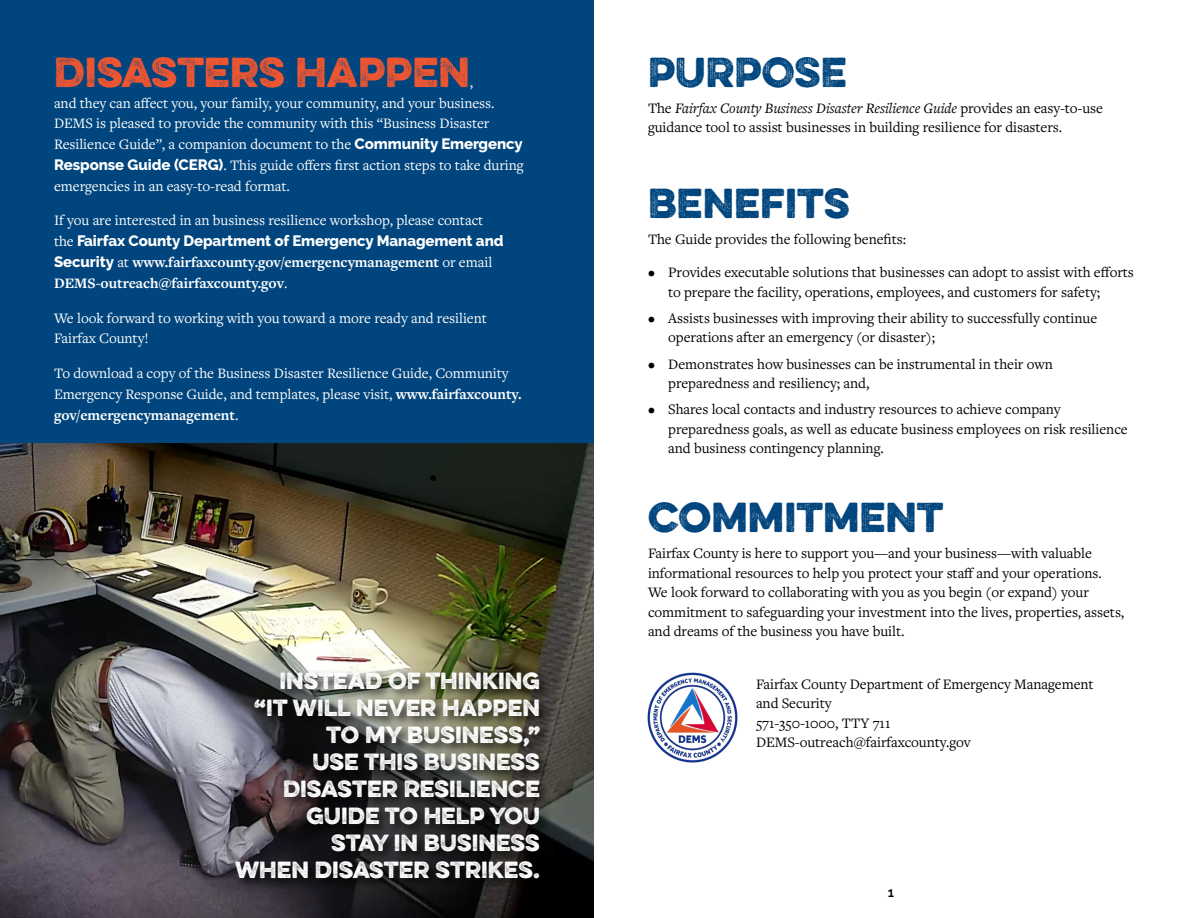
<style>
.page{position:relative;width:1188px;height:918px;background:#fff}
.page>*{position:absolute;margin:0;border:0;box-sizing:border-box;transform-origin:0 0}
.t1{font:700 37.5px "Eveleth";color:#00457d}
.t2{font:37.5px "Eveleth";color:#f05631}
.t3{font:37.5px "Eveleth";color:#00457d}
.t4{font:21px/27px "Eveleth";color:#fff;text-align:right}
.Body_Text{font:15px/19.5px "Freight Text Pro";letter-spacing:-.005em;color:#000}
.Body_Text-2{font:15px/20.9px "Freight Text Pro";letter-spacing:-.005em;color:#fff}
.t5{font:600 13.5px "Raleway";color:#000}
.s1{font-family:"Raleway";font-weight:800}
.s2{font-weight:700}
.s3{font-style:italic}
</style>
<div class="page">
<div style="left:0;top:0;width:594px;height:459px;background:#00457d"></div>
<img style="left:0;top:443px;width:594px;height:475px">
<div style="left:232px;top:669px;width:320px;height:221px;background:#000;opacity:.75"></div>
<img style="left:640px;top:665px;width:105px;height:105px;border-radius:52px">
<p class="t2" style="left:54px;top:43px;width:417px">DISASTERS HAPPEN</p>
<p class="Body_Text-2" style="left:54px;top:71px;width:471px;text-indent:416px">,<br>and they can affect you, your family, your community, and your business.<br>DEMS is pleased to provide the community with this “Business Disaster Resilience Guide”, a companion document to the <span class="s1">Community Emergency Response Guide (CERG)</span>. This guide offers first action steps to take during emergencies in an easy-to-read format.</p>
<p class="Body_Text-2" style="left:54px;top:210px;width:451px">If you are interested in an business resilience workshop, please contact the <span class="s1">Fairfax County Department of Emergency Management and Security</span> at <span class="s2">www.fairfaxcounty.gov/emergencymanagement</span> or email <span class="s2">DEMS-outreach@fairfaxcounty.gov</span>.</p>
<p class="Body_Text-2" style="left:54px;top:307px;width:434px">We look forward to working with you toward a more ready and resilient<br>Fairfax County!</p>
<p class="Body_Text-2" style="left:54px;top:362px;width:469px">To download a copy of the Business Disaster Resilience Guide, Community<br>Emergency Response Guide, and templates, please visit, <span class="s2">www.fairfaxcounty. gov/emergencymanagement</span>.</p>
<p class="t4" style="left:235px;top:666px;width:306px">INSTEAD OF THINKING<br>“IT WILL NEVER HAPPEN<br>TO MY BUSINESS,”<br>USE THIS BUSINESS<br>DISASTER RESILIENCE<br>GUIDE TO HELP YOU<br>STAY IN BUSINESS<br>WHEN DISASTER STRIKES.</p>
<h1 class="t3" style="left:648px;top:43px;width:200px">PURPOSE</h1>
<p class="Body_Text" style="left:648px;top:98px;width:457px">The <span class="s3">Fairfax County Business Disaster Resilience Guide</span> provides an easy-to-use guidance tool to assist businesses in building resilience for disasters.</p>
<h1 class="t1" style="left:648px;top:174px;width:203px">BENEFITS</h1>
<p class="Body_Text" style="left:648px;top:229px;width:260px">The Guide provides the following benefits:</p>
<p class="Body_Text" style="left:668px;top:262px;width:467px;text-indent:-20px">• Provides executable solutions that businesses can adopt to assist with efforts to prepare the facility, operations, employees, and customers for safety;</p>
<p class="Body_Text" style="left:668px;top:308px;width:430px;text-indent:-20px">• Assists businesses with improving their ability to successfully continue operations after an emergency (or disaster);</p>
<p class="Body_Text" style="left:668px;top:354px;width:386px;text-indent:-20px">• Demonstrates how businesses can be instrumental in their own preparedness and resiliency; and,</p>
<p class="Body_Text" style="left:668px;top:399px;width:461px;text-indent:-20px">• Shares local contacts and industry resources to achieve company preparedness goals, as well as educate business employees on risk resilience and business contingency planning.</p>
<h1 class="t1" style="left:648px;top:489px;width:297px">COMMITMENT</h1>
<p class="Body_Text" style="left:648px;top:543px;width:478px">Fairfax County is here to support you—and your business—with valuable informational resources to help you protect your staff and your operations.<br>We look forward to collaborating with you as you begin (or expand) your commitment to safeguarding your investment into the lives, properties, assets, and dreams of the business you have built.</p>
<p class="Body_Text" style="left:756px;top:674px;width:339px">Fairfax County Department of Emergency Management and Security</p>
<p class="Body_Text" style="left:756px;top:713px;width:136px">571-350-1000, TTY 711</p>
<p class="Body_Text" style="left:756px;top:732px;width:216px">DEMS-outreach@fairfaxcounty.gov</p>
<p class="t5" style="left:888px;top:884px;width:8px">1</p>
</div>
